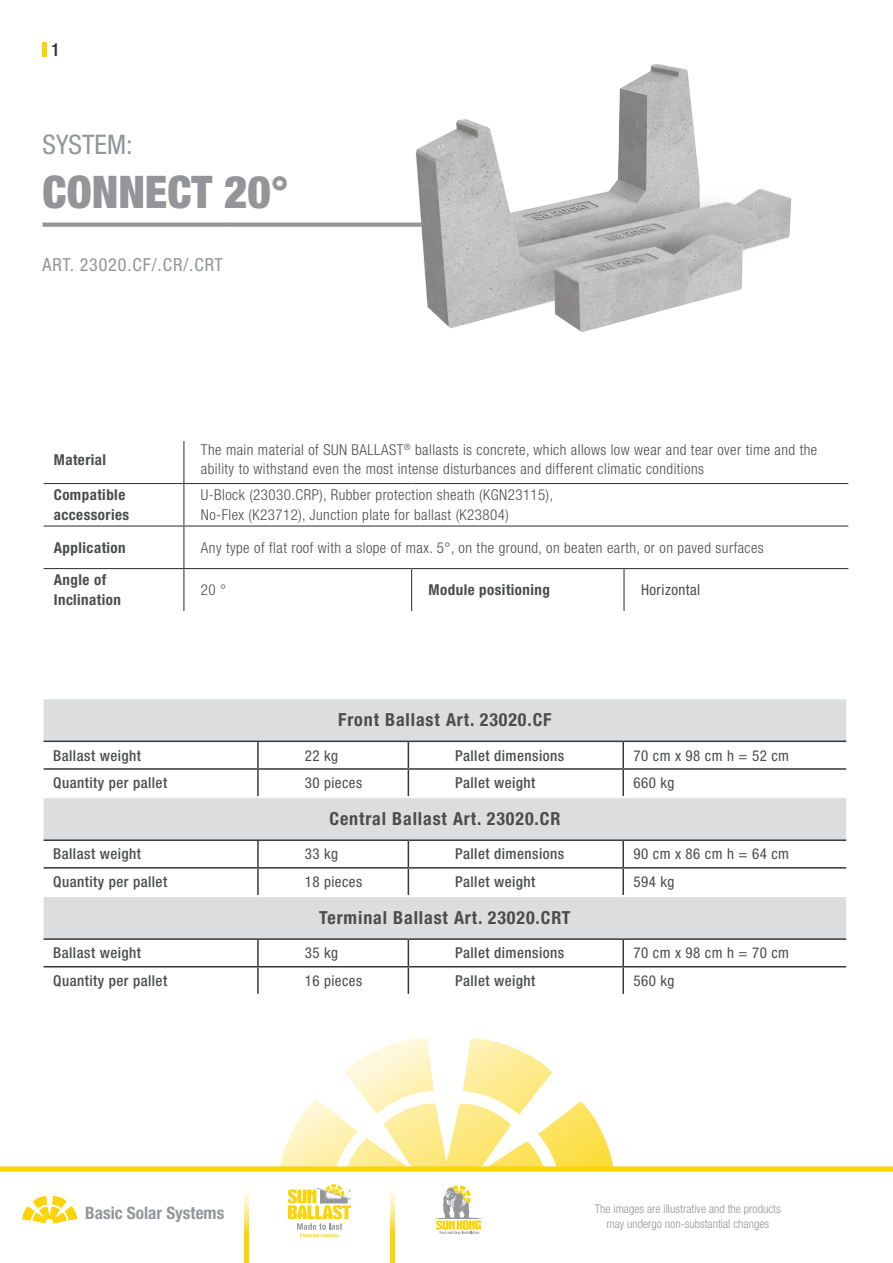
<style>
.page{position:relative;width:893px;height:1263px;background:#fff}
.page>*{position:absolute;margin:0;border:0;box-sizing:border-box;transform-origin:0 0}
.t1{font:900 condensed 45px "Helvetica Neue LT Pro";color:#939598}
.t2{font:condensed 27px "Helvetica Neue LT Pro";color:#939598}
.t3{font:700 condensed 18px "Helvetica Neue LT Pro";letter-spacing:.05em;color:#4b4c4d}
.t4{font:condensed 18px "Helvetica Neue LT Pro";letter-spacing:.05em;color:#939598}
.t5{font:500 condensed 18px "Helvetica Neue LT Pro";color:#2e2f2f}
.t6{font:700 condensed 17.25px "Helvetica Neue LT Pro";color:#949699}
.t7{font:300 condensed 15px/19.5px "Helvetica Neue LT Pro";letter-spacing:.03em;color:#4b4c4d}
.t8{font:500 condensed 15px "Helvetica Neue LT Pro";letter-spacing:.03em;color:#4b4c4d}
.t9{font:condensed 15px "Helvetica Neue LT Pro";letter-spacing:.03em;color:#4b4c4d}
.t10{font:700 condensed 15px/19.5px "Helvetica Neue LT Pro";letter-spacing:.03em;color:#4b4c4d}
.t11{font:300 condensed 12px/15px "Helvetica Neue LT Pro";color:#939598;text-align:center}
</style>
<div class="page">
<div style="left:0;top:1166px;width:893px;height:5px;background:#fcd306"></div>
<svg style="left:22px;top:1196px;width:55px;height:27px"></svg>
<svg style="left:244px;top:1192px;width:5px;height:71px"></svg>
<svg style="left:390px;top:1192px;width:5px;height:71px"></svg>
<svg style="left:279px;top:1038px;width:335px;height:129px"></svg>
<svg style="left:434px;top:1185px;width:49px;height:49px"></svg>
<svg style="left:288px;top:1184px;width:63px;height:54px"></svg>
<hr style="left:43px;top:43px;width:4px;height:14px;background:#fcd308">
<div style="left:43px;top:699px;width:804px;height:42px;background:#dcdddf"></div>
<hr style="left:43px;top:699px;width:1px;height:42px;background:#fff">
<hr style="left:846px;top:699px;width:1px;height:42px;background:#fff">
<hr style="left:44px;top:740px;width:214px;height:2px;background:#363736">
<hr style="left:258px;top:740px;width:150px;height:2px;background:#363736">
<hr style="left:257px;top:742px;width:2px;height:26px;background:#363736">
<hr style="left:408px;top:740px;width:215px;height:2px;background:#363736">
<hr style="left:623px;top:740px;width:223px;height:2px;background:#363736">
<hr style="left:622px;top:742px;width:2px;height:26px;background:#363736">
<hr style="left:44px;top:768px;width:214px;height:2px;background:#363736">
<hr style="left:258px;top:768px;width:150px;height:2px;background:#363736">
<hr style="left:257px;top:770px;width:2px;height:26px;background:#363736">
<hr style="left:408px;top:768px;width:215px;height:2px;background:#363736">
<svg style="left:408px;top:742px;width:1px;height:54px"></svg>
<hr style="left:623px;top:768px;width:223px;height:2px;background:#363736">
<hr style="left:622px;top:770px;width:2px;height:26px;background:#363736">
<div style="left:43px;top:798px;width:804px;height:42px;background:#dcdddf"></div>
<hr style="left:43px;top:798px;width:1px;height:42px;background:#fff">
<hr style="left:846px;top:798px;width:1px;height:42px;background:#fff">
<hr style="left:44px;top:839px;width:214px;height:2px;background:#363736">
<hr style="left:258px;top:839px;width:150px;height:2px;background:#363736">
<hr style="left:257px;top:841px;width:2px;height:26px;background:#363736">
<hr style="left:408px;top:839px;width:215px;height:2px;background:#363736">
<hr style="left:623px;top:839px;width:223px;height:2px;background:#363736">
<hr style="left:622px;top:841px;width:2px;height:26px;background:#363736">
<hr style="left:44px;top:867px;width:214px;height:2px;background:#363736">
<hr style="left:258px;top:867px;width:150px;height:2px;background:#363736">
<hr style="left:257px;top:869px;width:2px;height:26px;background:#363736">
<hr style="left:408px;top:867px;width:215px;height:2px;background:#363736">
<svg style="left:408px;top:841px;width:1px;height:54px"></svg>
<hr style="left:623px;top:867px;width:223px;height:2px;background:#363736">
<hr style="left:622px;top:869px;width:2px;height:26px;background:#363736">
<div style="left:43px;top:896px;width:804px;height:43px;background:#dcdddf"></div>
<hr style="left:43px;top:896px;width:215px;height:1px;background:#fff">
<hr style="left:43px;top:897px;width:1px;height:42px;background:#fff">
<hr style="left:258px;top:896px;width:150px;height:1px;background:#fff">
<hr style="left:408px;top:896px;width:215px;height:1px;background:#fff">
<hr style="left:623px;top:896px;width:224px;height:1px;background:#fff">
<hr style="left:846px;top:897px;width:1px;height:42px;background:#fff">
<hr style="left:44px;top:938px;width:214px;height:2px;background:#363736">
<hr style="left:258px;top:938px;width:150px;height:2px;background:#363736">
<hr style="left:257px;top:940px;width:2px;height:26px;background:#363736">
<hr style="left:408px;top:938px;width:215px;height:2px;background:#363736">
<hr style="left:623px;top:938px;width:223px;height:2px;background:#363736">
<hr style="left:622px;top:940px;width:2px;height:26px;background:#363736">
<hr style="left:44px;top:966px;width:214px;height:1px;background:#363736">
<hr style="left:258px;top:966px;width:150px;height:1px;background:#363736">
<hr style="left:257px;top:967px;width:2px;height:27px;background:#363736">
<hr style="left:408px;top:966px;width:215px;height:1px;background:#363736">
<svg style="left:408px;top:940px;width:1px;height:54px"></svg>
<hr style="left:623px;top:966px;width:223px;height:1px;background:#363736">
<hr style="left:622px;top:967px;width:2px;height:27px;background:#363736">
<hr style="left:183px;top:441px;width:1px;height:42px;background:#363736">
<hr style="left:44px;top:483px;width:140px;height:1px;background:#363736">
<hr style="left:184px;top:483px;width:228px;height:1px;background:#363736">
<hr style="left:183px;top:484px;width:1px;height:41px;background:#363736">
<hr style="left:412px;top:483px;width:212px;height:1px;background:#363736">
<hr style="left:624px;top:483px;width:224px;height:1px;background:#363736">
<hr style="left:44px;top:525px;width:140px;height:2px;background:#363736">
<hr style="left:184px;top:525px;width:228px;height:2px;background:#363736">
<hr style="left:183px;top:527px;width:1px;height:41px;background:#363736">
<hr style="left:412px;top:525px;width:212px;height:2px;background:#363736">
<hr style="left:624px;top:525px;width:224px;height:2px;background:#363736">
<hr style="left:44px;top:568px;width:140px;height:1px;background:#363736">
<hr style="left:184px;top:568px;width:228px;height:1px;background:#363736">
<hr style="left:183px;top:569px;width:1px;height:42px;background:#363736">
<hr style="left:412px;top:568px;width:212px;height:1px;background:#363736">
<hr style="left:411px;top:569px;width:1px;height:42px;background:#363736">
<hr style="left:624px;top:568px;width:224px;height:1px;background:#363736">
<hr style="left:623px;top:569px;width:2px;height:42px;background:#363736">
<div style="left:43px;top:222px;width:181px;height:5px;background:#939598"></div>
<div style="left:224px;top:222px;width:65px;height:5px;background:#939598"></div>
<div style="left:289px;top:222px;width:230px;height:5px;background:#939598"></div>
<img style="left:358px;top:64px;width:434px;height:268px">
<p class="t5" style="left:51px;top:39px;width:10px">1</p>
<h2 class="t2" style="left:43px;top:128px;width:91px">SYSTEM:</h2>
<h1 class="t1" style="left:43px;top:164px;width:248px">CONNECT 20°</h1>
<p class="t4" style="left:43px;top:254px;width:182px">ART. 23020.CF/.CR/.CRT</p>
<p class="t10" style="left:54px;top:449px;width:54px">Material</p>
<p class="t7" style="left:201px;top:440px;width:618px">The main material of SUN BALLAST<sup>®</sup> ballasts is concrete, which allows low wear and tear over time and the ability to withstand even the most intense disturbances and different climatic conditions</p>
<p class="t10" style="left:54px;top:485px;width:77px">Compatible accessories</p>
<p class="t7" style="left:201px;top:485px;width:354px">U-Block (23030.CRP), Rubber protection sheath (KGN23115),<br>No-Flex (K23712), Junction plate for ballast (K23804)</p>
<p class="t10" style="left:54px;top:537px;width:73px">Application</p>
<p class="t7" style="left:201px;top:537px;width:564px">Any type of flat roof with a slope of max. 5°, on the ground, on beaten earth, or on paved surfaces</p>
<p class="t10" style="left:54px;top:570px;width:69px">Angle of<br>Inclination</p>
<p class="t7" style="left:201px;top:580px;width:27px">20 °</p>
<p class="t10" style="left:429px;top:580px;width:123px">Module positioning</p>
<p class="t9" style="left:641px;top:581px;width:61px">Horizontal</p>
<p class="t3" style="left:338px;top:709px;width:215px">Front Ballast Art. 23020.CF</p>
<p class="t8" style="left:53px;top:746px;width:89px">Ballast weight</p>
<p class="t9" style="left:305px;top:746px;width:35px">22 kg</p>
<p class="t8" style="left:455px;top:746px;width:111px">Pallet dimensions</p>
<p class="t9" style="left:633px;top:746px;width:157px">70 cm x 98 cm h = 52 cm</p>
<p class="t8" style="left:53px;top:774px;width:115px">Quantity per pallet</p>
<p class="t9" style="left:305px;top:774px;width:59px">30 pieces</p>
<p class="t8" style="left:455px;top:774px;width:82px">Pallet weight</p>
<p class="t9" style="left:633px;top:774px;width:43px">660 kg</p>
<p class="t3" style="left:329px;top:808px;width:232px">Central Ballast Art. 23020.CR</p>
<p class="t8" style="left:53px;top:845px;width:89px">Ballast weight</p>
<p class="t9" style="left:305px;top:845px;width:35px">33 kg</p>
<p class="t8" style="left:455px;top:845px;width:111px">Pallet dimensions</p>
<p class="t9" style="left:633px;top:845px;width:157px">90 cm x 86 cm h = 64 cm</p>
<p class="t8" style="left:53px;top:873px;width:115px">Quantity per pallet</p>
<p class="t9" style="left:305px;top:873px;width:59px">18 pieces</p>
<p class="t8" style="left:455px;top:873px;width:82px">Pallet weight</p>
<p class="t9" style="left:633px;top:873px;width:43px">594 kg</p>
<p class="t3" style="left:319px;top:907px;width:253px">Terminal Ballast Art. 23020.CRT</p>
<p class="t8" style="left:53px;top:944px;width:89px">Ballast weight</p>
<p class="t9" style="left:305px;top:944px;width:35px">35 kg</p>
<p class="t8" style="left:455px;top:944px;width:111px">Pallet dimensions</p>
<p class="t9" style="left:633px;top:944px;width:157px">70 cm x 98 cm h = 70 cm</p>
<p class="t8" style="left:53px;top:972px;width:115px">Quantity per pallet</p>
<p class="t9" style="left:305px;top:972px;width:59px">16 pieces</p>
<p class="t8" style="left:455px;top:972px;width:82px">Pallet weight</p>
<p class="t9" style="left:633px;top:972px;width:43px">560 kg</p>
<p class="t6" style="left:85px;top:1202px;width:141px">Basic Solar Systems</p>
<p class="t11" style="left:595px;top:1201px;width:187px">The images are illustrative and the products may undergo non-substantial changes</p>
</div>
